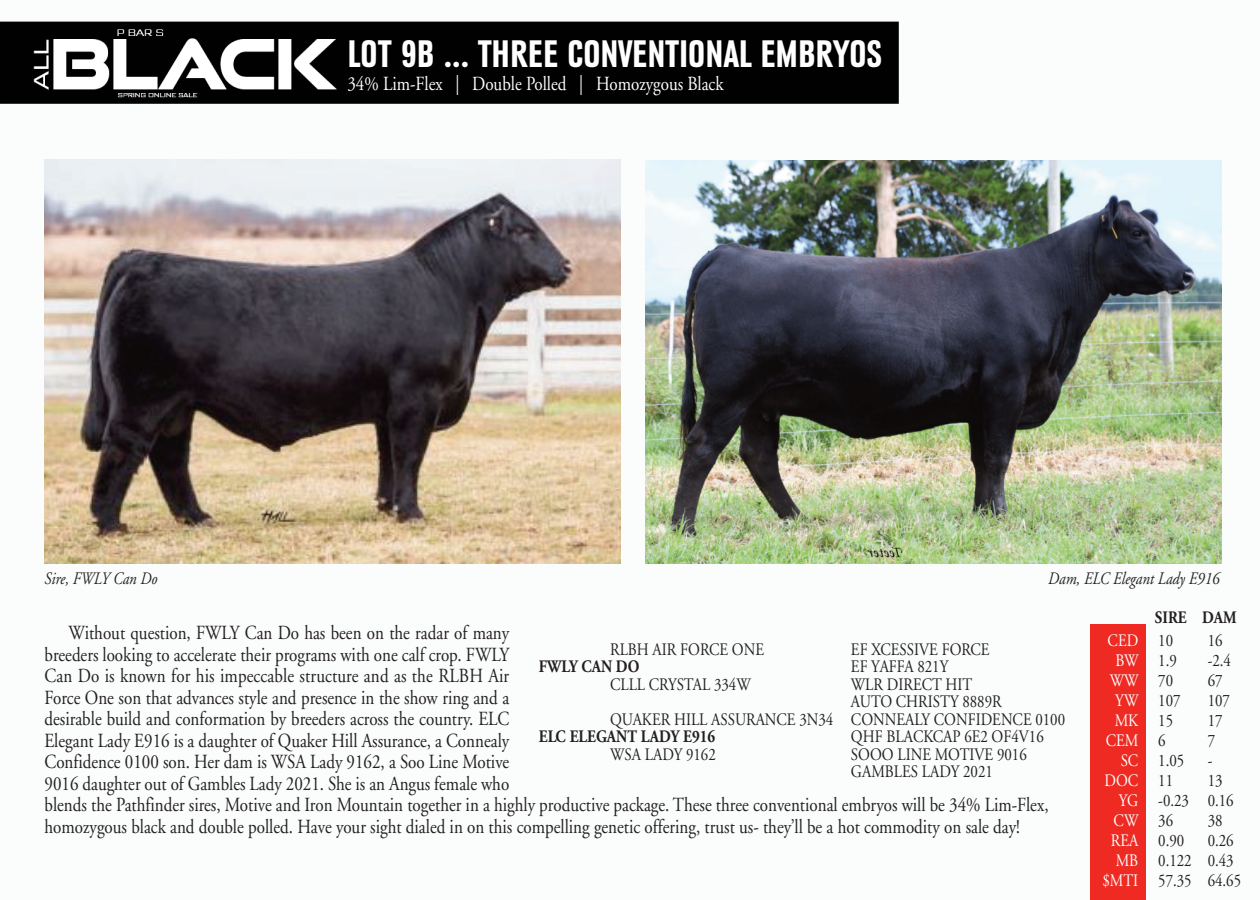
<style>
.page{position:relative;width:1260px;height:900px;background:#fff}
.page>*{position:absolute;margin:0;border:0;box-sizing:border-box;transform-origin:0 0}
.t1{font:700 condensed 40px "URW Grotesk T";color:#fff}
.t2{font:20px/21.5px "Adobe Garamond";color:#231f20;scale:.85 1}
.t3{font:20px "Adobe Garamond";color:#fff;scale:.85 1}
.t4{font:17.5px/20px "Adobe Garamond";color:#231f20;scale:.85 1}
.t5{font:italic 17.5px "Adobe Garamond";color:#231f20;scale:.85 1}
.t6{font:700 17.5px "Adobe Garamond";color:#231f20;scale:.85 1}
.t7{font:17.5px/20px "Adobe Garamond";color:#fff;text-align:right;scale:.85 1}
</style>
<div class="page">
<img style="left:0;top:21px;width:1222px;height:604px">
<img style="left:45px;top:160px;width:576px;height:403px">
<img style="left:645px;top:160px;width:576px;height:404px">
<div style="left:1090px;top:625px;width:56px;height:275px;background:#ee2a23"></div>
<h1 class="t1" style="left:347px;top:38px;width:536px">LOT 9B ... THREE CONVENTIONAL EMBRYOS</h1>
<p class="t3" style="left:347px;top:75px;width:444px">34% Lim-Flex | Double Polled | Homozygous Black</p>
<p class="t5" style="left:45px;top:571px;width:134px">Sire, FWLY Can Do</p>
<p class="t5" style="left:1048px;top:571px;width:203px">Dam, ELC Elegant Lady E916</p>
<p class="t6" style="left:1155px;top:610px;width:98px">SIRE DAM</p>
<p class="t2" style="left:45px;top:624px;width:1183px;text-indent:24px">Without question, FWLY Can Do has been on the radar of many<br>breeders looking to accelerate their programs with one calf crop. FWLY<br>Can Do is known for his impeccable structure and as the RLBH Air<br>Force One son that advances style and presence in the show ring and a<br>desirable build and conformation by breeders across the country. ELC<br>Elegant Lady E916 is a daughter of Quaker Hill Assurance, a Connealy<br>Confidence 0100 son. Her dam is WSA Lady 9162, a Soo Line Motive<br>9016 daughter out of Gambles Lady 2021. She is an Angus female who<br>blends the Pathfinder sires, Motive and Iron Mountain together in a highly productive package. These three conventional embryos will be 34% Lim-Flex, homozygous black and double polled. Have your sight dialed in on this compelling genetic offering, trust us- they’ll be a hot commodity on sale day!</p>
<p class="t7" style="left:1102px;top:632px;width:44px">CED<br>BW<br>WW<br>YW<br>MK<br>CEM<br>SC<br>DOC<br>YG<br>CW<br>REA<br>MB $MTI</p>
<p class="t4" style="left:1158px;top:632px;width:41px">10<br>1.9<br>70<br>107<br>15<br>6<br>1.05<br>11 -0.23<br>36<br>0.90<br>0.122<br>57.35</p>
<p class="t4" style="left:1208px;top:632px;width:41px">16 -2.4<br>67<br>107<br>17<br>7<br>-<br>13<br>0.16<br>38<br>0.26<br>0.43<br>64.65</p>
<p class="t4" style="left:610px;top:641px;width:183px">RLBH AIR FORCE ONE</p>
<p class="t4" style="left:851px;top:641px;width:165px">EF XCESSIVE FORCE</p>
<p class="t6" style="left:539px;top:660px;width:120px">FWLY CAN DO</p>
<p class="t4" style="left:851px;top:658px;width:116px">EF YAFFA 821Y</p>
<p class="t4" style="left:610px;top:676px;width:167px">CLLL CRYSTAL 334W</p>
<p class="t4" style="left:851px;top:676px;width:144px">WLR DIRECT HIT</p>
<p class="t4" style="left:851px;top:693px;width:179px">AUTO CHRISTY 8889R</p>
<p class="t4" style="left:610px;top:711px;width:537px">QUAKER HILL ASSURANCE 3N34 CONNEALY CONFIDENCE 0100</p>
<p class="t6" style="left:539px;top:730px;width:209px">ELC ELEGANT LADY E916</p>
<p class="t4" style="left:851px;top:728px;width:228px">QHF BLACKCAP 6E2 OF4V16</p>
<p class="t4" style="left:610px;top:746px;width:126px">WSA LADY 9162</p>
<p class="t4" style="left:851px;top:747px;width:208px;line-height:17.5px">SOOO LINE MOTIVE 9016<br>GAMBLES LADY 2021</p>
</div>
